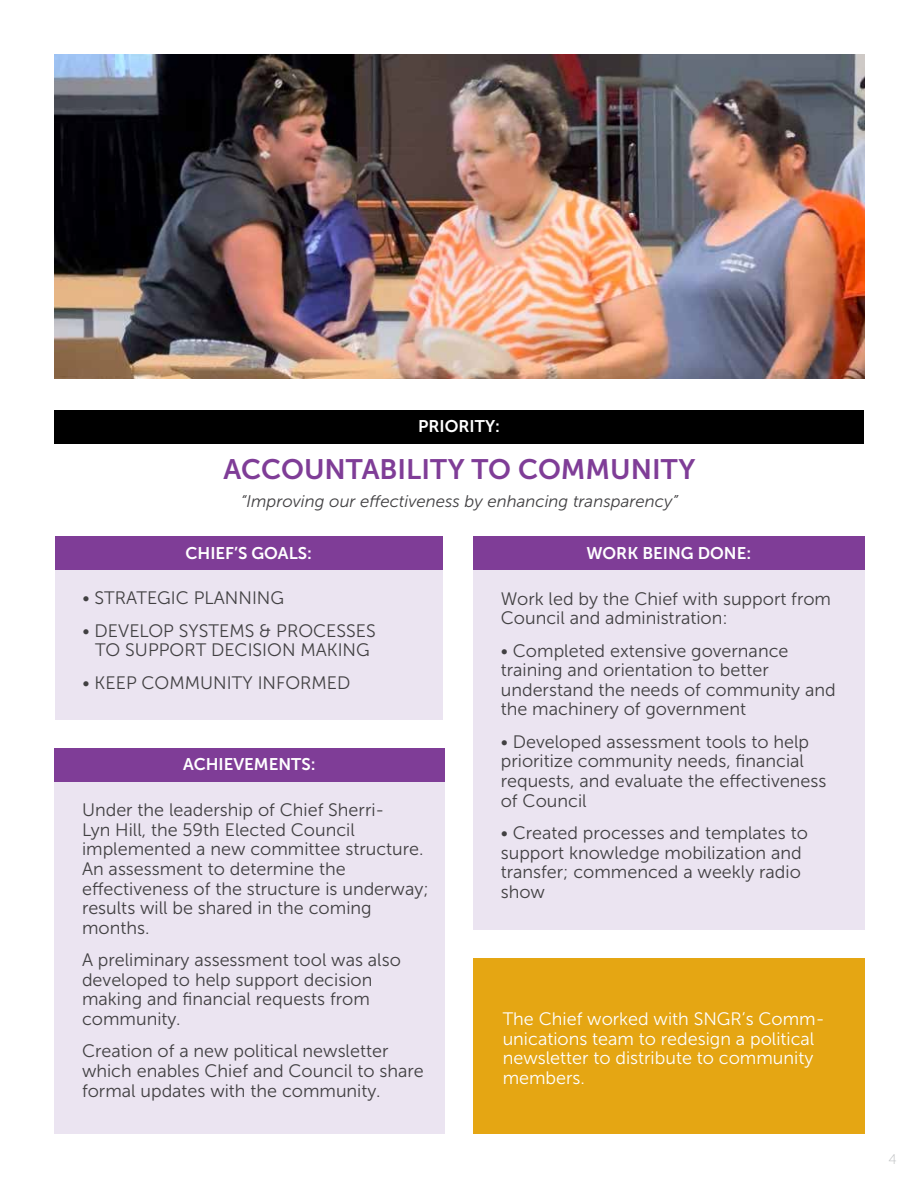
<style>
.page{position:relative;width:918px;height:1188px;background:#fff}
.page>*{position:absolute;margin:0;border:0;box-sizing:border-box;transform-origin:0 0}
.t1{font:28.05px "Museo Sans 700";color:#7f3d97}
.t2{font:18px/19.6px "Museo Sans 300";color:#414042}
.t3{font:18px/19.6px "Museo Sans 300";color:#fff}
.t4{font:italic 16.8px "Museo Sans 300";color:#414042}
.t5{font:16.8px "Museo Sans 700";color:#fff}
.t6{font:14.1px "Museo Sans 100";color:#bcbec0}
</style>
<div class="page">
<div style="left:55px;top:570px;width:387px;height:150px;background:#ebe4f1"></div>
<div style="left:473px;top:563px;width:391px;height:366px;background:#ebe4f1"></div>
<div style="left:54px;top:410px;width:810px;height:34px;background:#000"></div>
<div style="left:55px;top:536px;width:387px;height:34px;background:#7f3d97"></div>
<div style="left:473px;top:536px;width:391px;height:34px;background:#7f3d97"></div>
<div style="left:54px;top:767px;width:390px;height:367px;background:#ebe4f1"></div>
<div style="left:54px;top:748px;width:390px;height:34px;background:#7f3d97"></div>
<img style="left:54px;top:54px;width:810px;height:324px">
<div style="left:473px;top:959px;width:391px;height:175px;background:#e5a613"></div>
<p class="t5" style="left:418px;top:417px;width:83px">PRIORITY:</p>
<h1 class="t1" style="left:223px;top:453px;width:473px">ACCOUNTABILITY TO COMMUNITY</h1>
<p class="t4" style="left:241px;top:492px;width:439px">“Improving our effectiveness by enhancing transparency”</p>
<p class="t5" style="left:186px;top:544px;width:128px">CHIEF’S GOALS:</p>
<p class="t2" style="left:83px;top:589px;width:203px">• STRATEGIC PLANNING</p>
<p class="t2" style="left:83px;top:621px;width:295px;text-align:center">• DEVELOP SYSTEMS &amp; PROCESSES<br>TO SUPPORT DECISION MAKING</p>
<p class="t2" style="left:83px;top:673px;width:269px">• KEEP COMMUNITY INFORMED</p>
<p class="t5" style="left:183px;top:755px;width:134px">ACHIEVEMENTS:</p>
<p class="t2" style="left:82px;top:800px;width:348px">Under the leadership of Chief Sherri-<br>Lyn Hill, the 59th Elected Council implemented a new committee structure.<br>An assessment to determine the effectiveness of the structure is underway; results will be shared in the coming months.</p>
<p class="t2" style="left:82px;top:950px;width:320px">A preliminary assessment tool was also developed to help support decision making and financial requests from community.</p>
<p class="t2" style="left:82px;top:1041px;width:343px">Creation of a new political newsletter which enables Chief and Council to share formal updates with the community.</p>
<p class="t5" style="left:586px;top:544px;width:166px">WORK BEING DONE:</p>
<p class="t2" style="left:501px;top:589px;width:332px">Work led by the Chief with support from<br>Council and administration:</p>
<p class="t2" style="left:501px;top:641px;width:336px">• Completed extensive governance training and orientation to better understand the needs of community and the machinery of government</p>
<p class="t2" style="left:501px;top:732px;width:327px">• Developed assessment tools to help prioritize community needs, financial requests, and evaluate the effectiveness of Council</p>
<p class="t2" style="left:501px;top:823px;width:309px">• Created processes and templates to support knowledge mobilization and transfer; commenced a weekly radio show</p>
<p class="t3" style="left:503px;top:1009px;width:323px">The Chief worked with SNGR’s Comm&shy;unications team to redesign a political newsletter to distribute to community members.</p>
<p class="t6" style="left:888px;top:1151px;width:10px">4</p>
</div>
